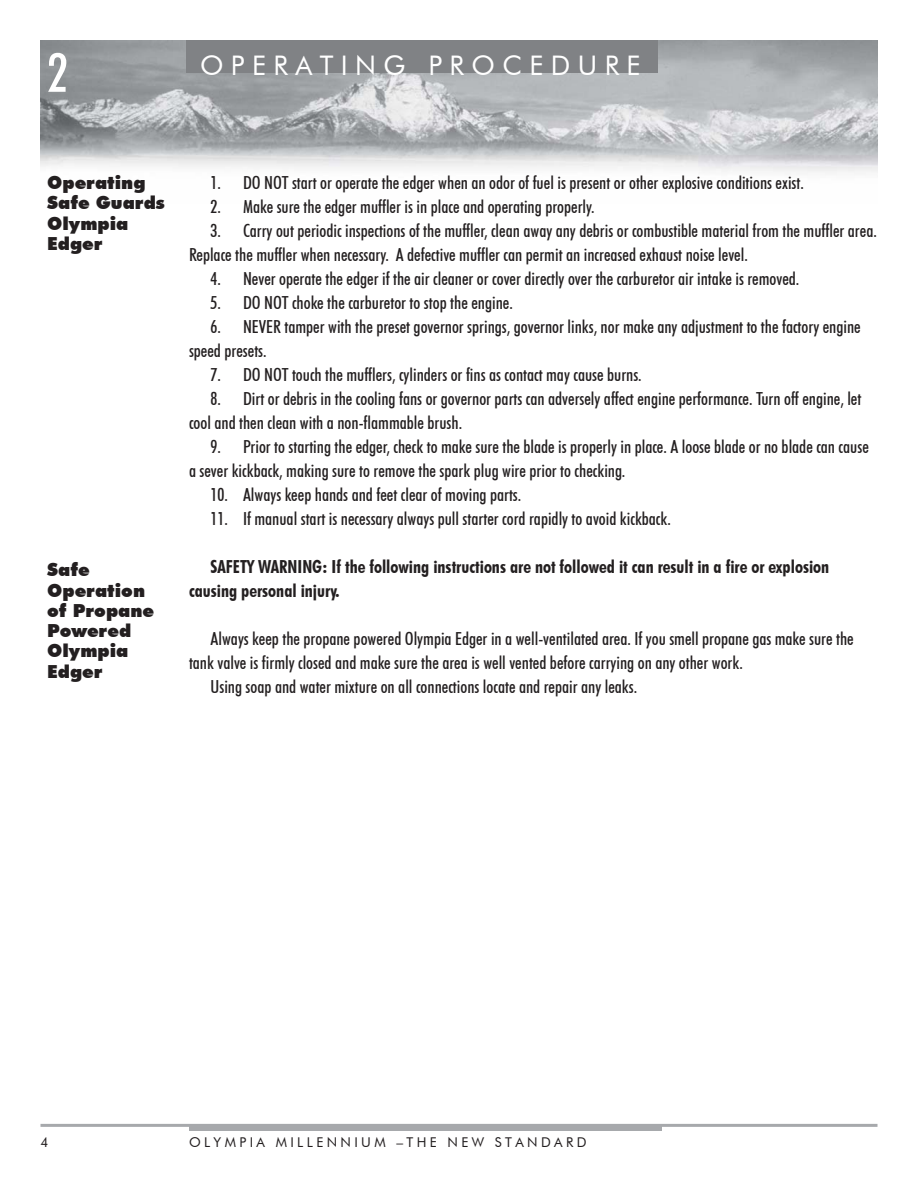
<style>
.page{position:relative;width:918px;height:1188px;background:#fff}
.page>*{position:absolute;margin:0;border:0;box-sizing:border-box;transform-origin:0 0}
.t1{font:500 condensed 54px "Futura BT";color:#fff}
.t2{font:27px "Futura BT";letter-spacing:.275em;color:#fff}
.t3{font:500 condensed 18px/24px "Futura BT";color:#231f20}
.t4{font:700 condensed 18px/24px "Futura BT";color:#231f20}
.t5{font:900 18px/20.2px "Futura BT";color:#231f20}
.t6{font:13.5px "Futura BT";letter-spacing:.25em;color:#231f20}
</style>
<div class="page">
<img style="left:41px;top:40px;width:837px;height:133px">
<hr style="left:40px;top:1124px;width:838px;height:3px;background:#a7a9ac">
<div style="left:189px;top:1124px;width:473px;height:6px;background:#a7a9ac"></div>
<div style="left:186px;top:40px;width:472px;height:33px;background:#808285"></div>
<h1 class="t1" style="left:47px;top:40px;width:22px">2</h1>
<h2 class="t2" style="left:200px;top:49px;width:442px">OPERATING PROCEDURE</h2>
<p class="t5" style="left:47px;top:172px;width:119px">Operating<br>Safe Guards<br>Olympia<br>Edger</p>
<p class="t5" style="left:47px;top:560px;width:108px">Safe<br>Operation of Propane<br>Powered<br>Olympia<br>Edger</p>
<p class="t3" style="left:211px;top:171px;width:595px">1. DO NOT start or operate the edger when an odor of fuel is present or other explosive conditions exist.</p>
<p class="t3" style="left:211px;top:195px;width:386px">2. Make sure the edger muffler is in place and operating properly.</p>
<p class="t3" style="left:189px;top:219px;width:689px;text-indent:22px">3. Carry out periodic inspections of the muffler, clean away any debris or combustible material from the muffler area.<br>Replace the muffler when necessary. A defective muffler can permit an increased exhaust noise level.</p>
<p class="t3" style="left:211px;top:267px;width:590px">4. Never operate the edger if the air cleaner or cover directly over the carburetor air intake is removed.</p>
<p class="t3" style="left:211px;top:291px;width:304px">5. DO NOT choke the carburetor to stop the engine.</p>
<p class="t3" style="left:189px;top:315px;width:673px;text-indent:22px">6. NEVER tamper with the preset governor springs, governor links, nor make any adjustment to the factory engine speed presets.</p>
<p class="t3" style="left:211px;top:363px;width:433px">7. DO NOT touch the mufflers, cylinders or fins as contact may cause burns.</p>
<p class="t3" style="left:189px;top:387px;width:674px;text-indent:22px">8. Dirt or debris in the cooling fans or governor parts can adversely affect engine performance. Turn off engine, let cool and then clean with a non-flammable brush.</p>
<p class="t3" style="left:189px;top:435px;width:681px;text-indent:22px">9. Prior to starting the edger, check to make sure the blade is properly in place. A loose blade or no blade can cause a sever kickback, making sure to remove the spark plug wire prior to checking.</p>
<p class="t3" style="left:211px;top:483px;width:312px">10. Always keep hands and feet clear of moving parts.</p>
<p class="t3" style="left:211px;top:507px;width:462px">11. If manual start is necessary always pull starter cord rapidly to avoid kickback.</p>
<p class="t4" style="left:189px;top:555px;width:642px;text-indent:22px">SAFETY WARNING: If the following instructions are not followed it can result in a fire or explosion causing personal injury.</p>
<p class="t3" style="left:211px;top:627px;width:645px">Always keep the propane powered Olympia Edger in a well-ventilated area. If you smell propane gas make sure the</p>
<p class="t3" style="left:189px;top:651px;width:555px">tank valve is firmly closed and make sure the area is well vented before carrying on any other work.</p>
<p class="t3" style="left:211px;top:675px;width:428px">Using soap and water mixture on all connections locate and repair any leaks.</p>
<p class="t6" style="left:41px;top:1134px;width:9px">4</p>
<p class="t6" style="left:189px;top:1134px;width:399px">OLYMPIA MILLENNIUM –THE NEW STANDARD</p>
</div>
